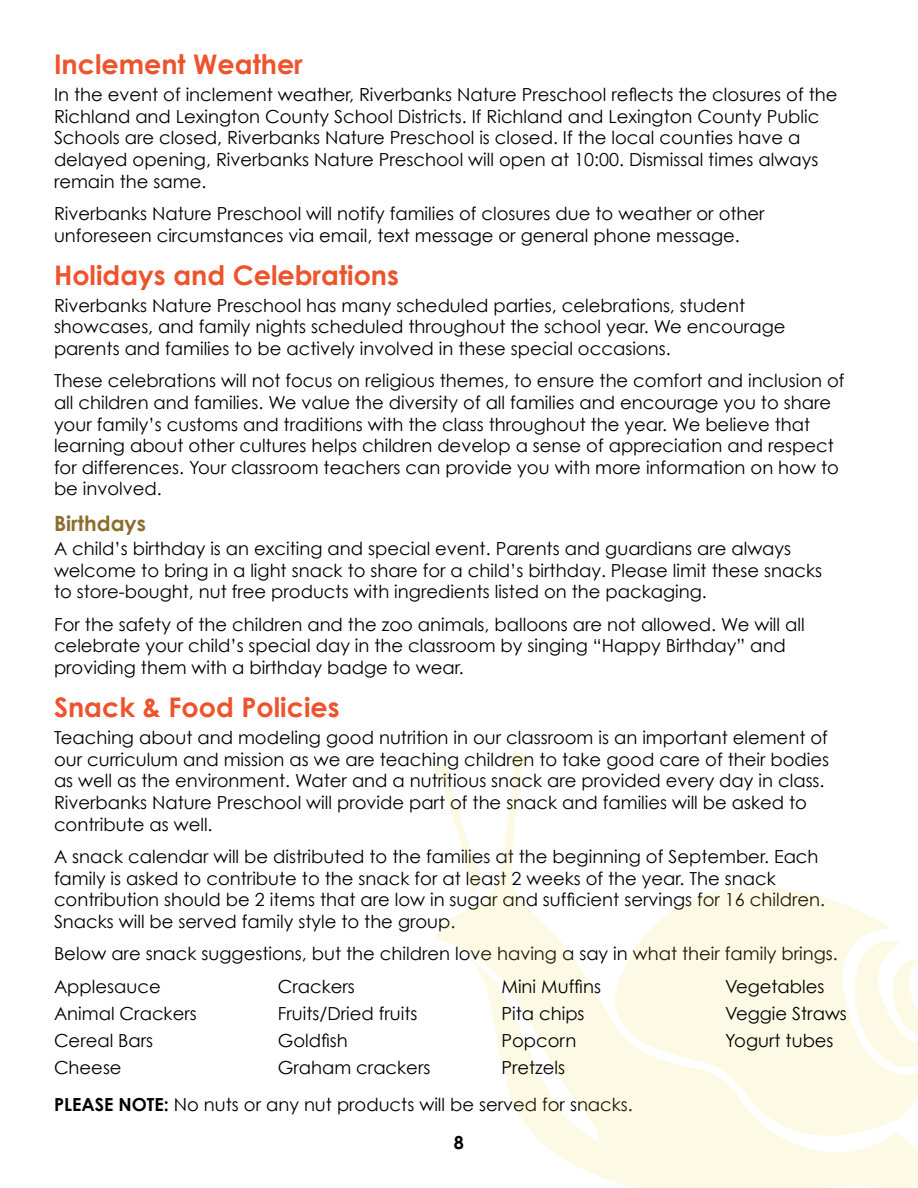
<style>
.page{position:relative;width:918px;height:1188px;background:#fff}
.page>*{position:absolute;margin:0;border:0;box-sizing:border-box;transform-origin:0 0}
.t1{font:700 27px "Century Gothic";color:#ed532c}
.t2{font:700 21px "Century Gothic";color:#8a6e2e}
.t3{font:18px/21.6px "Century Gothic";color:#000}
.t4{font:700 18px "Century Gothic";color:#000}
.s1{font-weight:700}
</style>
<div class="page">
<svg style="left:435px;top:752px;width:483px;height:436px"></svg>
<svg style="left:613px;top:886px;width:305px;height:259px;fill:#fcf9e4"></svg>
<svg style="left:692px;top:1060px;width:18px;height:4px"></svg>
<svg style="left:470px;top:959px;width:220px;height:229px;fill:#fcf9e4"></svg>
<svg style="left:854px;top:941px;width:64px;height:126px"></svg>
<svg style="left:434px;top:762px;width:49px;height:133px"></svg>
<h1 class="t1" style="left:54px;top:47px;width:250px">Inclement Weather</h1>
<p class="t3" style="left:54px;top:84px;width:785px">In the event of inclement weather, Riverbanks Nature Preschool reflects the closures of the Richland and Lexington County School Districts. If Richland and Lexington County Public Schools are closed, Riverbanks Nature Preschool is closed. If the local counties have a delayed opening, Riverbanks Nature Preschool will open at 10:00. Dismissal times always remain the same.</p>
<p class="t3" style="left:54px;top:202px;width:712px">Riverbanks Nature Preschool will notify families of closures due to weather or other unforeseen circumstances via email, text message or general phone message.</p>
<h1 class="t1" style="left:54px;top:258px;width:347px">Holidays and Celebrations</h1>
<p class="t3" style="left:54px;top:294px;width:733px">Riverbanks Nature Preschool has many scheduled parties, celebrations, student showcases, and family nights scheduled throughout the school year. We encourage parents and families to be actively involved in these special occasions.</p>
<p class="t3" style="left:54px;top:370px;width:792px">These celebrations will not focus on religious themes, to ensure the comfort and inclusion of all children and families. We value the diversity of all families and encourage you to share your family’s customs and traditions with the class throughout the year. We believe that learning about other cultures helps children develop a sense of appreciation and respect for differences. Your classroom teachers can provide you with more information on how to be involved.</p>
<p class="t2" style="left:54px;top:511px;width:93px">Birthdays</p>
<p class="t3" style="left:54px;top:538px;width:770px">A child’s birthday is an exciting and special event. Parents and guardians are always welcome to bring in a light snack to share for a child’s birthday. Please limit these snacks to store-bought, nut free products with ingredients listed on the packaging.</p>
<p class="t3" style="left:54px;top:613px;width:752px">For the safety of the children and the zoo animals, balloons are not allowed. We will all celebrate your child’s special day in the classroom by singing “Happy Birthday” and providing them with a birthday badge to wear.</p>
<h1 class="t1" style="left:54px;top:690px;width:287px">Snack &amp; Food Policies</h1>
<p class="t3" style="left:54px;top:727px;width:777px">Teaching about and modeling good nutrition in our classroom is an important element of our curriculum and mission as we are teaching children to take good care of their bodies as well as the environment. Water and a nutritious snack are provided every day in class.<br>Riverbanks Nature Preschool will provide part of the snack and families will be asked to contribute as well.</p>
<p class="t3" style="left:54px;top:845px;width:773px">A snack calendar will be distributed to the families at the beginning of September. Each family is asked to contribute to the snack for at least 2 weeks of the year. The snack contribution should be 2 items that are low in sugar and sufficient servings for 16 children.<br>Snacks will be served family style to the group.</p>
<p class="t3" style="left:54px;top:943px;width:785px">Below are snack suggestions, but the children love having a say in what their family brings.</p>
<p class="t3" style="left:54px;top:973px;width:144px;line-height:27px">Applesauce<br>Animal Crackers<br>Cereal Bars<br>Cheese</p>
<p class="t3" style="left:278px;top:973px;width:154px;line-height:27px">Crackers<br>Fruits/Dried fruits<br>Goldfish<br>Graham crackers</p>
<p class="t3" style="left:501px;top:973px;width:101px;line-height:27px">Mini Muffins<br>Pita chips<br>Popcorn<br>Pretzels</p>
<p class="t3" style="left:725px;top:973px;width:123px;line-height:27px">Vegetables<br>Veggie Straws<br>Yogurt tubes</p>
<p class="t3" style="left:54px;top:1094px;width:580px"><span class="s1">PLEASE NOTE:</span> No nuts or any nut products will be served for snacks.</p>
<p class="t4" style="left:454px;top:1131px;width:12px">8</p>
</div>
